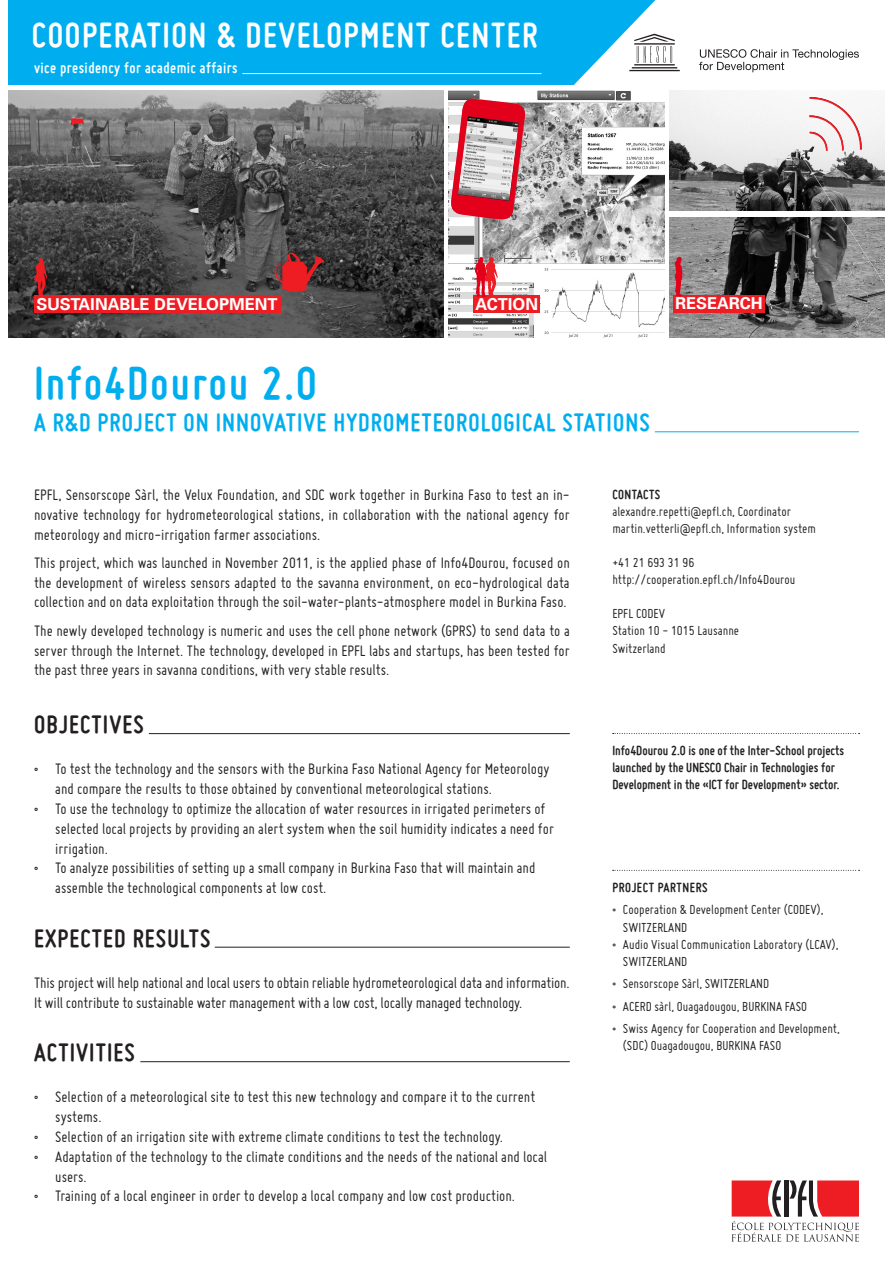
<style>
.page{position:relative;width:893px;height:1263px;background:#fff}
.page>*{position:absolute;margin:0;border:0;box-sizing:border-box;transform-origin:0 0}
.t1{font:700 49.5px "Miso";letter-spacing:.04em;color:#00aeef}
.t2{font:700 37.5px "Miso";color:#fff}
.t3{font:700 27px "Miso";letter-spacing:.04em;color:#00aeef}
.t4{font:700 27px "Miso";letter-spacing:.04em;color:#231f20}
.t5{font:16.5px/19.8px "Miso";color:#231f20}
.t6{font:700 16.5px "Univers Com 65";color:#fff}
.t7{font:700 16.5px "Miso";letter-spacing:.025em;color:#fff}
.t8{font:14.25px/17.1px "Miso";color:#231f20}
.t9{font:700 14.25px/17.1px "Miso";color:#231f20}
.s1{font-weight:700}
</style>
<div class="page">
<hr style="left:655px;top:431px;width:204px;height:1px;background:#00aeef">
<svg style="left:731px;top:1180px;width:128px;height:62px"></svg>
<div style="left:9px;top:0;width:884px;height:85px;background:#00aeef"></div>
<svg style="left:574px;top:0;width:319px;height:85px;background:#d7ecf4"></svg>
<hr style="left:242px;top:73px;width:299px;height:1px;background:#fff">
<img style="left:669px;top:90px;width:215px;height:247px">
<img style="left:9px;top:90px;width:435px;height:247px">
<img style="left:449px;top:90px;width:215px;height:247px">
<div style="left:473px;top:296px;width:67px;height:17px;background:#ee1d23"></div>
<div style="left:34px;top:296px;width:247px;height:17px;background:#ee1d23"></div>
<div style="left:668px;top:211px;width:221px;height:5px;background:#fff"></div>
<svg style="left:475px;top:257px;width:23px;height:40px"></svg>
<svg style="left:807px;top:96px;width:56px;height:57px"></svg>
<svg style="left:71px;top:118px;width:13px;height:8px"></svg>
<svg style="left:449px;top:98px;width:79px;height:122px"></svg>
<svg style="left:273px;top:252px;width:52px;height:40px;background:#8a2f32"></svg>
<div style="left:674px;top:296px;width:91px;height:17px;background:#ee1d23"></div>
<svg style="left:675px;top:257px;width:8px;height:39px"></svg>
<svg style="left:34px;top:258px;width:13px;height:38px"></svg>
<hr style="left:149px;top:733px;width:421px;height:1px;background:#231f20">
<hr style="left:215px;top:947px;width:355px;height:1px;background:#231f20">
<hr style="left:140px;top:1061px;width:430px;height:1px;background:#231f20">
<svg style="left:613px;top:733px;width:247px;height:1px"></svg>
<svg style="left:613px;top:870px;width:247px;height:1px"></svg>
<p class="t2" style="left:32px;top:13px;width:17px">COOPE</p>
<p class="t2" style="left:114px;top:13px;width:167px">RATION &amp; DEVELOPMENT</p>
<p class="t2" style="left:440px;top:13px;width:17px">CENTE</p>
<p class="t2" style="left:522px;top:13px;width:17px">R</p>
<p class="t7" style="left:34px;top:59px;width:205px">vice presidency for academic affairs</p>
<p class="t6" style="left:36px;top:294px;width:243px">SUSTAINABLE DEVELOPMENT</p>
<p class="t6" style="left:475px;top:294px;width:64px">ACTION</p>
<p class="t6" style="left:675px;top:294px;width:89px">RESEARCH</p>
<p class="t1" style="left:34px;top:355px;width:284px">Info4Dourou 2.0</p>
<p class="t3" style="left:34px;top:407px;width:617px">a R&amp;D project on innovative hydrometeorological stations</p>
<p class="t5" style="left:34px;top:484px;width:537px;text-align:justify">EPFL, Sensorscope Sàrl, the Velux Foundation, and SDC work together in Burkina Faso to test an in&shy;novative technology for hydrometeorological stations, in collaboration with the national agency for meteorology and micro-irrigation farmer associations.</p>
<p class="t5" style="left:34px;top:552px;width:537px;text-align:justify">This project, which was launched in November 2011, is the applied phase of Info4Dourou, focused on the development of wireless sensors adapted to the savanna environment, on eco-hydrological data collection and on data exploitation through the soil-water-plants-atmosphere model in Burkina Faso.</p>
<p class="t5" style="left:34px;top:620px;width:537px;text-align:justify">The newly developed technology is numeric and uses the cell phone network (GPRS) to send data to a server through the Internet. The technology, developed in EPFL labs and startups, has been tested for the past three years in savanna conditions, with very stable results.</p>
<p class="t4" style="left:34px;top:709px;width:111px">OBJECTIves</p>
<p class="t5" style="left:55px;top:759px;width:496px;text-indent:-21px">• To test the technology and the sensors with the Burkina Faso National Agency for Meteorology and compare the results to those obtained by conventional meteorological stations.</p>
<p class="t5" style="left:55px;top:798px;width:500px;text-indent:-21px">• To use the technology to optimize the allocation of water resources in irrigated perimeters of selected local projects by providing an alert system when the soil humidity indicates a need for irrigation.</p>
<p class="t5" style="left:55px;top:858px;width:482px;text-indent:-21px">• To analyze possibilities of setting up a small company in Burkina Faso that will maintain and assemble the technological components at low cost.</p>
<p class="t4" style="left:34px;top:923px;width:36px">EXPECTE</p>
<p class="t4" style="left:114px;top:923px;width:77px">D RESULTS</p>
<p class="t5" style="left:34px;top:972px;width:537px">This project will help national and local users to obtain reliable hydrometeorological data and information.<br>It will contribute to sustainable water management with a low cost, locally managed technology.</p>
<p class="t4" style="left:34px;top:1037px;width:102px">activities</p>
<p class="t5" style="left:55px;top:1087px;width:482px;text-indent:-21px">• Selection of a meteorological site to test this new technology and compare it to the current systems.</p>
<p class="t5" style="left:34px;top:1126px;width:470px">• Selection of an irrigation site with extreme climate conditions to test the technology.</p>
<p class="t5" style="left:55px;top:1146px;width:493px;text-indent:-21px">• Adaptation of the technology to the climate conditions and the needs of the national and local users.</p>
<p class="t5" style="left:34px;top:1186px;width:483px">• Training of a local engineer in order to develop a local company and low cost production.</p>
<p class="t8" style="left:612px;top:485px;width:205px"><span class="s1">CONTACTS<br></span>alexandre.repetti@epfl.ch, Coordinator martin.vetterli@epfl.ch, Information system</p>
<p class="t8" style="left:612px;top:554px;width:184px">+41 21 693 31 96 http://cooperation.epfl.ch/Info4Dourou</p>
<p class="t8" style="left:612px;top:605px;width:128px">EPFL CODEV<br>Station 10 - 1015 Lausanne<br>Switzerland</p>
<p class="t9" style="left:612px;top:742px;width:233px">Info4Dourou 2.0 is one of the Inter-School projects launched by the UNESCO</p>
<p class="t9" style="left:612px;top:759px;width:229px;text-indent:112px">Chair in Technologies for<br>Development in the «ICT for Development» sector.</p>
<p class="t9" style="left:612px;top:879px;width:20px">PROJECT</p>
<p class="t9" style="left:658px;top:879px;width:51px">PARTNERS</p>
<p class="t8" style="left:623px;top:901px;width:202px;text-indent:-11px">• Cooperation &amp; Development Center (CODEV),<br>SWITZERLAND</p>
<p class="t8" style="left:623px;top:935px;width:217px;text-indent:-11px">• Audio Visual Communication Laboratory (LCAV),<br>SWITZERLAND</p>
<p class="t8" style="left:612px;top:975px;width:158px">• Sensorscope Sàrl, SWITZERLAND</p>
<p class="t8" style="left:612px;top:997px;width:196px">• ACERD sàrl, Ouagadougou, BURKINA FASO</p>
<p class="t8" style="left:623px;top:1020px;width:218px;text-indent:-11px">• Swiss Agency for Cooperation and Development, (SDC) Ouagadougou, BURKINA FASO</p>
</div>
